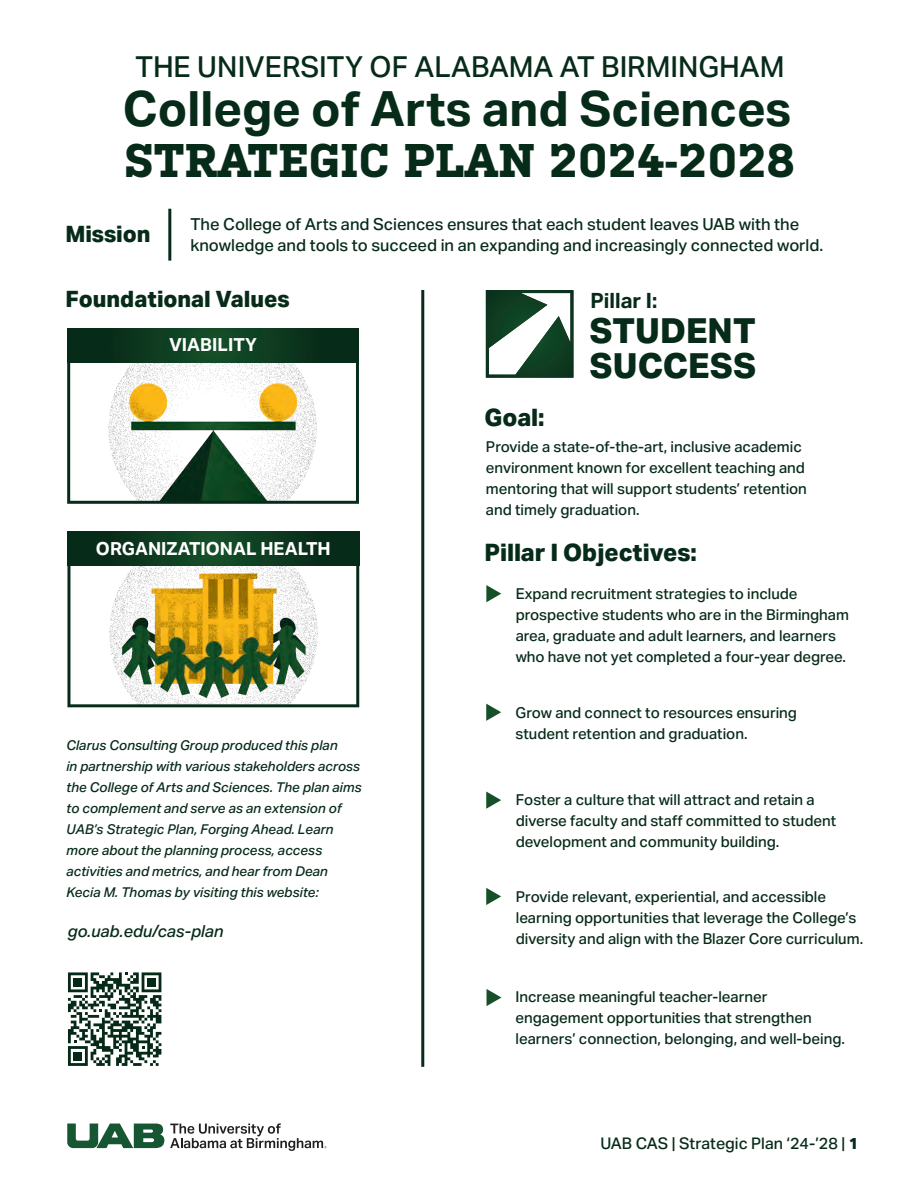
<style>
.page{position:relative;width:918px;height:1188px;background:#fff}
.page>*{position:absolute;margin:0;border:0;box-sizing:border-box;transform-origin:0 0}
.t1{font:700 48.45px "Aktiv Grotesk";color:#072b19}
.t2{font:700 47.1px "Kulturista";color:#072b19}
.t3{font:800 34.5px/34.5px "Aktiv Grotesk";color:#072b19}
.t4{font:500 28.8px "Aktiv Grotesk";color:#072b19}
.t5{font:800 24px "Aktiv Grotesk";color:#072b19}
.t6{font:800 22.5px "Aktiv Grotesk";color:#072b19}
.t7{font:700 21px "Aktiv Grotesk";color:#072b19}
.t8{font:700 18px "Aktiv Grotesk";color:#fff}
.t9{font:500 16.5px/21px "Aktiv Grotesk";color:#072b19}
.t10{font:italic 500 16.5px "Aktiv Grotesk";color:#072b19}
.t11{font:500 16.05px "Aktiv Grotesk";color:#072b19}
.t12{font:500 15px/21px "Aktiv Grotesk";color:#072b19}
.t13{font:italic 500 13.5px/21px "Aktiv Grotesk";color:#072b19}
.s1{font-weight:800}
</style>
<div class="page">
<svg style="left:486px;top:704px;width:15px;height:17px"></svg>
<svg style="left:486px;top:888px;width:15px;height:17px"></svg>
<hr style="left:168px;top:209px;width:3px;height:52px;background:#072b19">
<svg style="left:67px;top:362px;width:292px;height:142px"></svg>
<svg style="left:67px;top:328px;width:292px;height:34px;background:#0c381e"></svg>
<svg style="left:486px;top:290px;width:87px;height:88px"></svg>
<svg style="left:67px;top:566px;width:292px;height:141px"></svg>
<div style="left:67px;top:532px;width:292px;height:34px;background:#072b19"></div>
<svg style="left:486px;top:792px;width:15px;height:17px"></svg>
<hr style="left:421px;top:290px;width:3px;height:777px;background:#072b19">
<svg style="left:486px;top:585px;width:15px;height:17px"></svg>
<svg style="left:487px;top:989px;width:14px;height:17px"></svg>
<img style="left:122px;top:531px;width:189px;height:166px">
<svg style="left:67px;top:1124px;width:97px;height:24px"></svg>
<svg style="left:170px;top:1123px;width:156px;height:28px"></svg>
<svg style="left:68px;top:972px;width:93px;height:94px"></svg>
<div style="left:74px;top:978px;width:8px;height:9px;background:#072a18"></div>
<div style="left:147px;top:978px;width:9px;height:9px;background:#072a18"></div>
<div style="left:74px;top:1052px;width:8px;height:8px;background:#072a18"></div>
<h3 class="t4" style="left:135px;top:50px;width:650px">THE UNIVERSITY OF ALABAMA AT BIRMINGHAM</h3>
<h1 class="t1" style="left:123px;top:81px;width:670px">College of Arts and Sciences</h1>
<h2 class="t2" style="left:125px;top:134px;width:672px">STRATEGIC PLAN 2024-2028</h2>
<h3 class="t6" style="left:65px;top:221px;width:87px">Mission</h3>
<p class="t9" style="left:191px;top:214px;width:634px">The College of Arts and Sciences ensures that each student leaves UAB with the knowledge and tools to succeed in an expanding and increasingly connected world.</p>
<h3 class="t7" style="left:590px;top:289px;width:69px">Pillar I:</h3>
<h3 class="t3" style="left:589px;top:314px;width:169px">STUDENT<br>SUCCESS</h3>
<h3 class="t6" style="left:66px;top:286px;width:226px">Foundational Values</h3>
<p class="t8" style="left:169px;top:335px;width:89px">VIABILITY</p>
<h3 class="t5" style="left:484px;top:404px;width:62px">Goal:</h3>
<p class="t8" style="left:96px;top:538px;width:236px">ORGANIZATIONAL HEALTH</p>
<p class="t13" style="left:66px;top:735px;width:297px">Clarus Consulting Group produced this plan<br>in partnership with various stakeholders across the College of Arts and Sciences. The plan aims to complement and serve as an extension of UAB’s Strategic Plan, Forging Ahead. Learn more about the planning process, access activities and metrics, and hear from Dean Kecia M. Thomas by visiting this website:</p>
<p class="t10" style="left:68px;top:922px;width:158px">go.uab.edu/cas-plan</p>
<p class="t12" style="left:486px;top:436px;width:323px">Provide a state-of-the-art, inclusive academic environment known for excellent teaching and mentoring that will support students’ retention and timely graduation.</p>
<h3 class="t5" style="left:484px;top:539px;width:214px">Pillar I Objectives:</h3>
<p class="t12" style="left:516px;top:584px;width:335px">Expand recruitment strategies to include prospective students who are in the Birmingham area, graduate and adult learners, and learners who have not yet completed a four-year degree.</p>
<p class="t12" style="left:516px;top:702px;width:283px">Grow and connect to resources ensuring student retention and graduation.</p>
<p class="t12" style="left:516px;top:789px;width:322px">Foster a culture that will attract and retain a diverse faculty and staff committed to student development and community building.</p>
<p class="t12" style="left:516px;top:886px;width:349px">Provide relevant, experiential, and accessible learning opportunities that leverage the College’s diversity and align with the Blazer Core curriculum.</p>
<p class="t12" style="left:516px;top:986px;width:331px">Increase meaningful teacher-learner engagement opportunities that strengthen learners’ connection, belonging, and well-being.</p>
<p class="t11" style="left:600px;top:1134px;width:259px">UAB CAS | Strategic Plan ‘24-’28 | <span class="s1">1</span></p>
</div>
